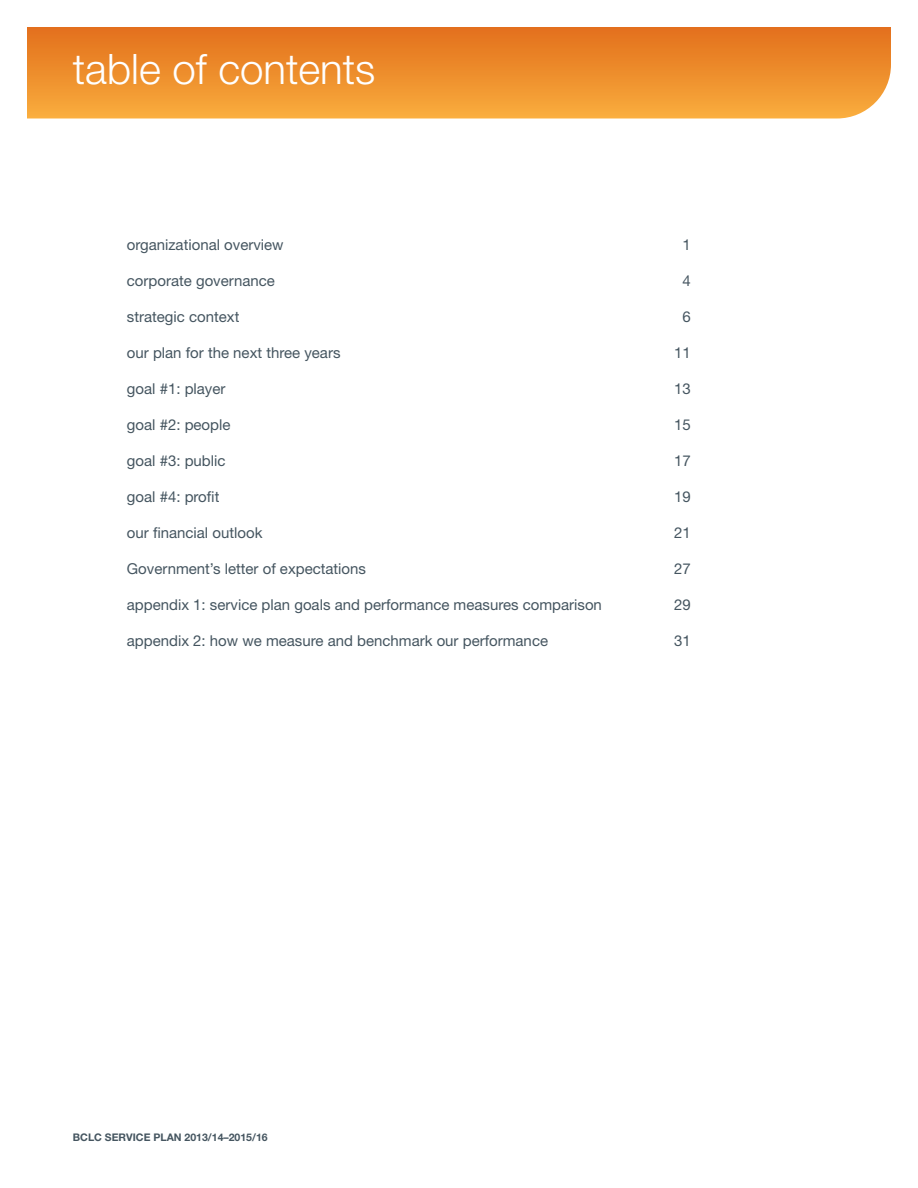
<style>
.page{position:relative;width:918px;height:1188px;background:#fff}
.page>*{position:absolute;margin:0;border:0;box-sizing:border-box;transform-origin:0 0}
.t1{font:300 42px "Helvetica Neue LT Std";color:#fff}
.t2{font:15px "Helvetica Neue LT Std";color:#455560}
.t3{font:700 10.5px "Helvetica Neue LT Std";color:#455560}
</style>
<div class="page">
<svg style="left:27px;top:27px;width:864px;height:91px;background:#ed8e2e"></svg>
<h1 class="t1" style="left:73px;top:43px;width:304px">table of contents</h1>
<p class="t2" style="left:127px;top:236px;width:158px">organizational overview</p>
<p class="t2" style="left:683px;top:236px;width:10px">1</p>
<p class="t2" style="left:127px;top:272px;width:150px">corporate governance</p>
<p class="t2" style="left:683px;top:272px;width:10px">4</p>
<p class="t2" style="left:127px;top:308px;width:114px">strategic context</p>
<p class="t2" style="left:683px;top:308px;width:10px">6</p>
<p class="t2" style="left:127px;top:344px;width:215px">our plan for the next three years</p>
<p class="t2" style="left:674px;top:344px;width:18px">11</p>
<p class="t2" style="left:127px;top:380px;width:100px">goal #1: player</p>
<p class="t2" style="left:674px;top:380px;width:18px">13</p>
<p class="t2" style="left:127px;top:416px;width:105px">goal #2: people</p>
<p class="t2" style="left:674px;top:416px;width:18px">15</p>
<p class="t2" style="left:127px;top:452px;width:100px">goal #3: public</p>
<p class="t2" style="left:674px;top:452px;width:18px">17</p>
<p class="t2" style="left:127px;top:488px;width:94px">goal #4: profit</p>
<p class="t2" style="left:674px;top:488px;width:18px">19</p>
<p class="t2" style="left:127px;top:524px;width:137px">our financial outlook</p>
<p class="t2" style="left:674px;top:524px;width:18px">21</p>
<p class="t2" style="left:127px;top:560px;width:241px">Government’s letter of expectations</p>
<p class="t2" style="left:674px;top:560px;width:18px">27</p>
<p class="t2" style="left:127px;top:596px;width:477px">appendix 1: service plan goals and performance measures comparison</p>
<p class="t2" style="left:674px;top:596px;width:18px">29</p>
<p class="t2" style="left:127px;top:632px;width:423px">appendix 2: how we measure and benchmark our performance</p>
<p class="t2" style="left:674px;top:632px;width:18px">31</p>
<p class="t3" style="left:73px;top:1131px;width:196px">BCLC SERVICE PLAN 2013/14–2015/16</p>
</div>
